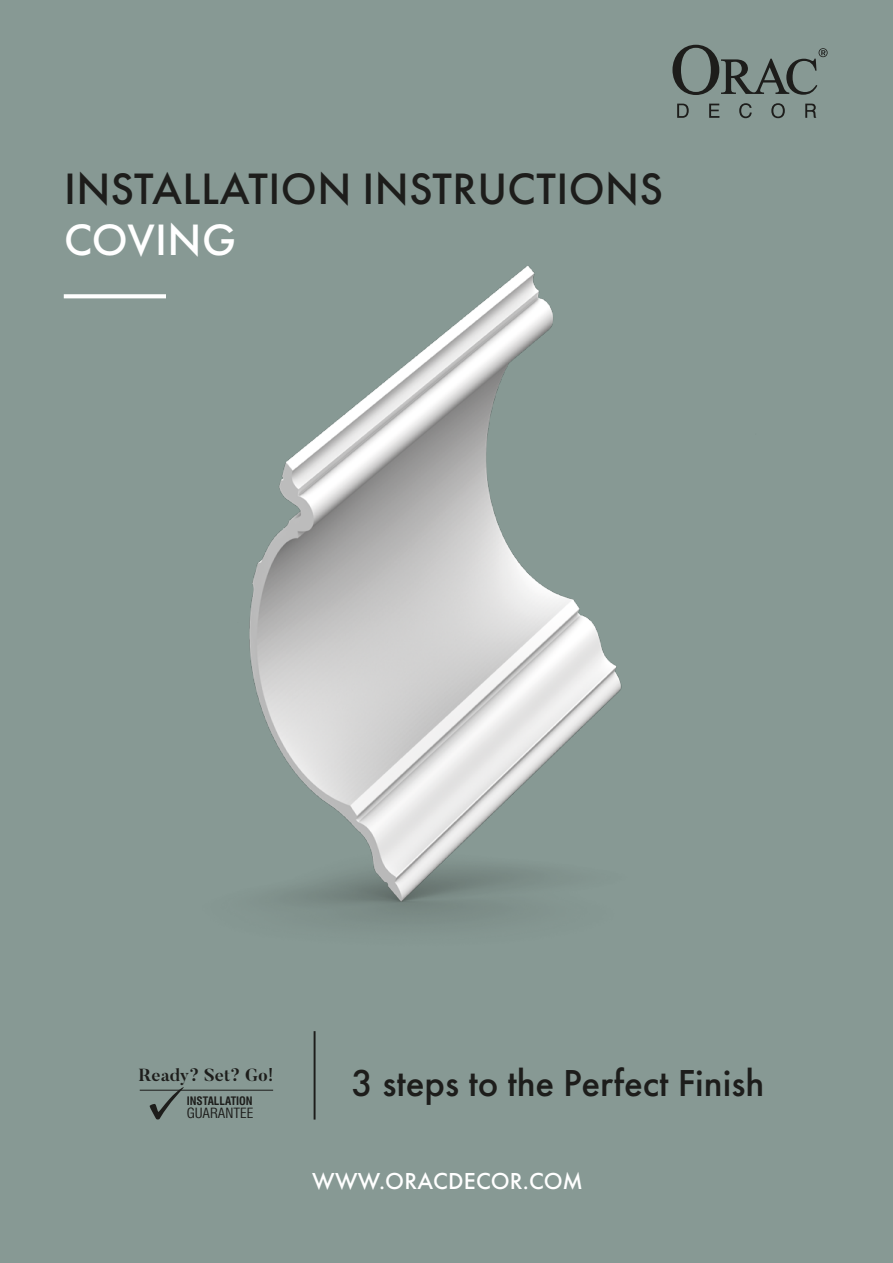
<style>
.page{position:relative;width:893px;height:1263px;background:#879994}
.page>*{position:absolute;margin:0;border:0;box-sizing:border-box;transform-origin:0 0}
.t1{font:500 45.6px "Futura PT";letter-spacing:.01em;color:#1d1d1b}
.t2{font:500 45.6px "Futura PT";letter-spacing:.01em;color:#fff}
.t3{font:500 39px "Futura PT";color:#1d1d1b}
.t4{font:500 24px "Futura PT";letter-spacing:.01em;color:#fff}
.t5{font:700 17.4px "Butler";color:#1d1d1b}
.t6{font:condensed 13.8px "Swiss 721 TL";color:#1d1d1b}
.t7{font:700 condensed 11.4px "Swiss 721 TL";color:#1d1d1b}
</style>
<div class="page">
<img style="left:63px;top:266px;width:559px;height:658px">
<svg style="left:677px;top:104px;width:12px;height:14px"></svg>
<svg style="left:709px;top:104px;width:10px;height:14px"></svg>
<svg style="left:739px;top:103px;width:13px;height:15px"></svg>
<svg style="left:771px;top:103px;width:14px;height:15px"></svg>
<svg style="left:805px;top:104px;width:11px;height:14px"></svg>
<svg style="left:672px;top:45px;width:156px;height:50px"></svg>
<svg style="left:64px;top:294px;width:102px;height:4px"></svg>
<hr style="left:314px;top:1031px;width:2px;height:88px;background:#1d1d1b">
<svg style="left:150px;top:1087px;width:34px;height:32px"></svg>
<hr style="left:140px;top:1090px;width:133px;height:1px;background:#1d1d1b">
<p class="t1" style="left:64px;top:161px;width:601px">INSTALLATION INSTRUCTIONS</p>
<p class="t2" style="left:64px;top:213px;width:174px">COVING</p>
<p class="t5" style="left:139px;top:1064px;width:136px">Ready? Set? Go!</p>
<p class="t7" style="left:187px;top:1093px;width:68px">INSTALLATION</p>
<p class="t6" style="left:187px;top:1105px;width:68px">GUARANTEE</p>
<p class="t3" style="left:351px;top:1059px;width:415px">3 steps to the Perfect Finish</p>
<p class="t4" style="left:312px;top:1166px;width:272px">WWW.ORACDECOR.COM</p>
</div>
